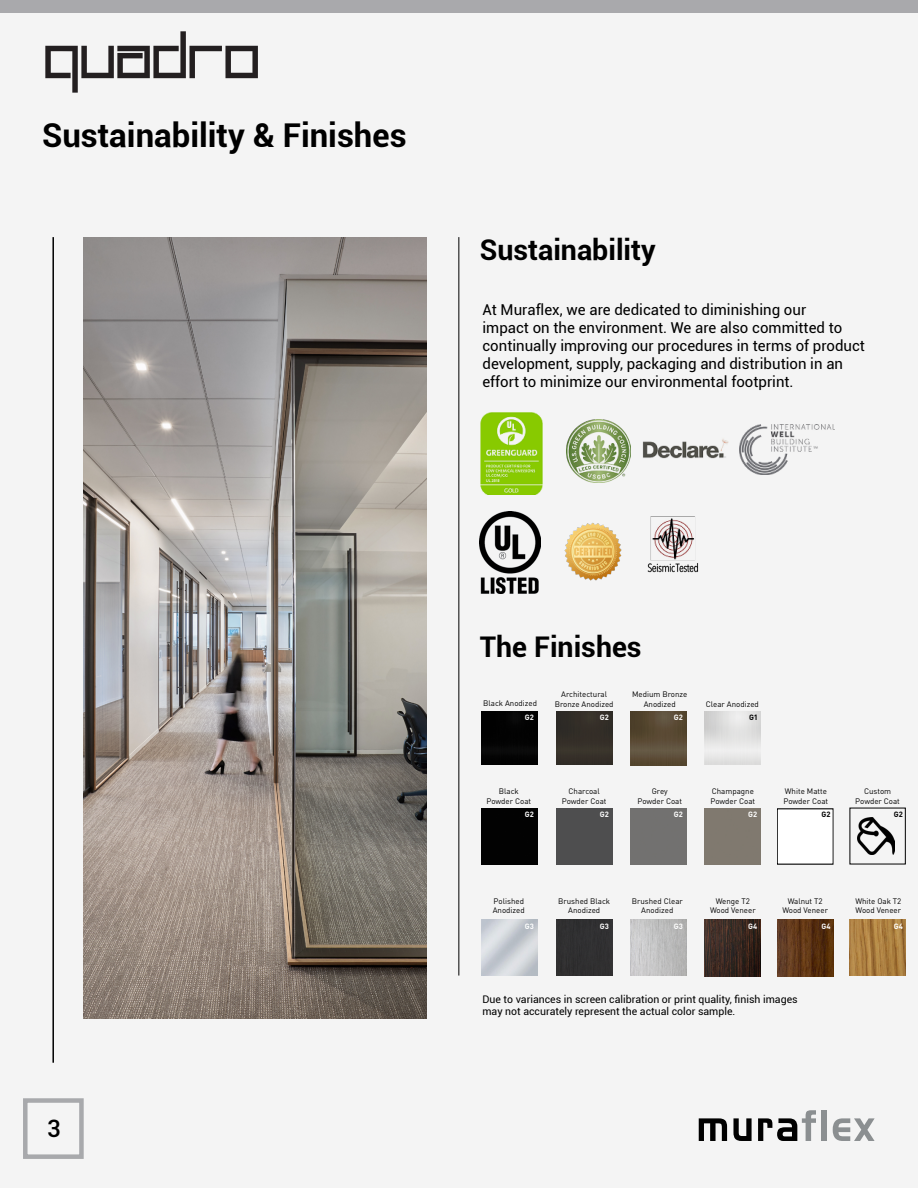
<style>
.page{position:relative;width:918px;height:1188px;background:#f4f4f4}
.page>*{position:absolute;margin:0;border:0;box-sizing:border-box;transform-origin:0 0}
.t1{font:700 32.85px "Roboto";color:#000}
.t2{font:700 28.5px "Roboto";color:#000}
.t3{font:500 24px "Roboto";color:#000}
.t4{font:15px/18px "Roboto";color:#000}
.t5{font:10.5px/12.6px "Roboto";color:#000}
.t6{font:7.95px/9.6px "DIN Pro";color:#000;text-align:center}
.t7{font:700 7.65px "DIN Pro";color:#fff}
.t8{font:700 7.65px "DIN Pro";color:#000}
</style>
<div class="page">
<img style="left:84px;top:237px;width:343px;height:782px">
<div style="left:0;top:0;width:918px;height:13px;background:#a9a9ac"></div>
<hr style="left:52px;top:237px;width:2px;height:826px;background:#000">
<div style="left:23px;top:1098px;width:61px;height:61px;border:4px solid #a8a9ac"></div>
<div style="left:482px;top:712px;width:56px;height:53px;background:#030303"></div>
<div style="left:556px;top:711px;width:56px;height:54px;background:#342e27"></div>
<img style="left:630px;top:711px;width:57px;height:54px">
<div style="left:482px;top:808px;width:56px;height:56px;background:#020202"></div>
<div style="left:556px;top:809px;width:56px;height:56px;background:#4e4e4f"></div>
<div style="left:777px;top:809px;width:56px;height:55px;background:#fff"></div>
<img style="left:858px;top:817px;width:37px;height:37px">
<img style="left:567px;top:419px;width:63px;height:64px">
<img style="left:642px;top:439px;width:87px;height:20px">
<img style="left:647px;top:517px;width:52px;height:56px">
<img style="left:739px;top:424px;width:96px;height:51px">
<img style="left:564px;top:522px;width:58px;height:59px">
<img style="left:479px;top:512px;width:62px;height:82px">
<img style="left:480px;top:413px;width:63px;height:82px">
<svg style="left:699px;top:1118px;width:28px;height:23px"></svg>
<svg style="left:733px;top:1118px;width:19px;height:23px"></svg>
<svg style="left:758px;top:1110px;width:58px;height:31px"></svg>
<div style="left:822px;top:1110px;width:5px;height:31px;background:#8b8f91"></div>
<svg style="left:833px;top:1118px;width:42px;height:23px"></svg>
<div style="left:556px;top:920px;width:56px;height:56px;background:#302f31"></div>
<img style="left:630px;top:920px;width:57px;height:56px">
<img style="left:705px;top:920px;width:56px;height:56px">
<img style="left:777px;top:920px;width:56px;height:56px">
<img style="left:850px;top:919px;width:56px;height:57px">
<svg style="left:45px;top:31px;width:213px;height:62px"></svg>
<hr style="left:459px;top:237px;width:1px;height:739px;background:#000">
<h1 class="t1" style="left:42px;top:112px;width:366px">Sustainability &amp; Finishes</h1>
<h2 class="t2" style="left:480px;top:230px;width:177px">Sustainability</h2>
<p class="t4" style="left:482px;top:300px;width:384px">At Muraflex, we are dedicated to diminishing our<br>impact on the environment. We are also committed to continually improving our procedures in terms of product development, supply, packaging and distribution in an effort to minimize our environmental footprint.</p>
<h3 class="t3" style="left:47px;top:1112px;width:15px">3</h3>
<h2 class="t2" style="left:480px;top:626px;width:163px">The Finishes</h2>
<p class="t6" style="left:483px;top:697px;width:55px">Black Anodized</p>
<p class="t6" style="left:555px;top:689px;width:60px">Architectural<br>Bronze Anodized</p>
<p class="t6" style="left:632px;top:689px;width:57px">Medium Bronze<br>Anodized</p>
<p class="t6" style="left:706px;top:698px;width:55px">Clear Anodized</p>
<p class="t7" style="left:525px;top:711px;width:11px">G2</p>
<p class="t7" style="left:600px;top:711px;width:11px">G2</p>
<p class="t7" style="left:674px;top:711px;width:11px">G2</p>
<p class="t8" style="left:749px;top:711px;width:11px">G1</p>
<p class="t6" style="left:487px;top:786px;width:46px">Black<br>Powder Coat</p>
<p class="t6" style="left:562px;top:786px;width:46px">Charcoal<br>Powder Coat</p>
<p class="t6" style="left:637px;top:786px;width:46px">Grey<br>Powder Coat</p>
<p class="t6" style="left:711px;top:786px;width:46px;text-align:left">Champagne<br>Powder Coat</p>
<p class="t6" style="left:784px;top:786px;width:46px;text-align:left">White Matte<br>Powder Coat</p>
<p class="t6" style="left:855px;top:786px;width:46px">Custom<br>Powder Coat</p>
<p class="t7" style="left:525px;top:808px;width:11px">G2</p>
<p class="t7" style="left:600px;top:808px;width:11px">G2</p>
<p class="t7" style="left:674px;top:808px;width:11px">G2</p>
<p class="t7" style="left:748px;top:808px;width:11px">G2</p>
<p class="t8" style="left:821px;top:808px;width:11px">G2</p>
<p class="t8" style="left:894px;top:808px;width:11px">G2</p>
<p class="t6" style="left:493px;top:895px;width:34px;text-align:left">Polished<br>Anodized</p>
<p class="t6" style="left:558px;top:895px;width:53px">Brushed Black<br>Anodized</p>
<p class="t6" style="left:632px;top:895px;width:53px">Brushed Clear<br>Anodized</p>
<p class="t6" style="left:710px;top:895px;width:47px">Wenge T2<br>Wood Veneer</p>
<p class="t6" style="left:782px;top:895px;width:47px">Walnut T2<br>Wood Veneer</p>
<p class="t6" style="left:855px;top:895px;width:48px;text-align:left">White Oak T2<br>Wood Veneer</p>
<p class="t7" style="left:525px;top:920px;width:11px">G3</p>
<p class="t7" style="left:600px;top:920px;width:11px">G3</p>
<p class="t7" style="left:674px;top:920px;width:11px">G3</p>
<p class="t7" style="left:748px;top:920px;width:11px">G4</p>
<p class="t7" style="left:821px;top:920px;width:11px">G4</p>
<p class="t7" style="left:894px;top:920px;width:11px">G4</p>
<h3 class="t5" style="left:482px;top:992px;width:317px">Due to variances in screen calibration or print quality, finish images may not accurately represent the actual color sample.</h3>
</div>
